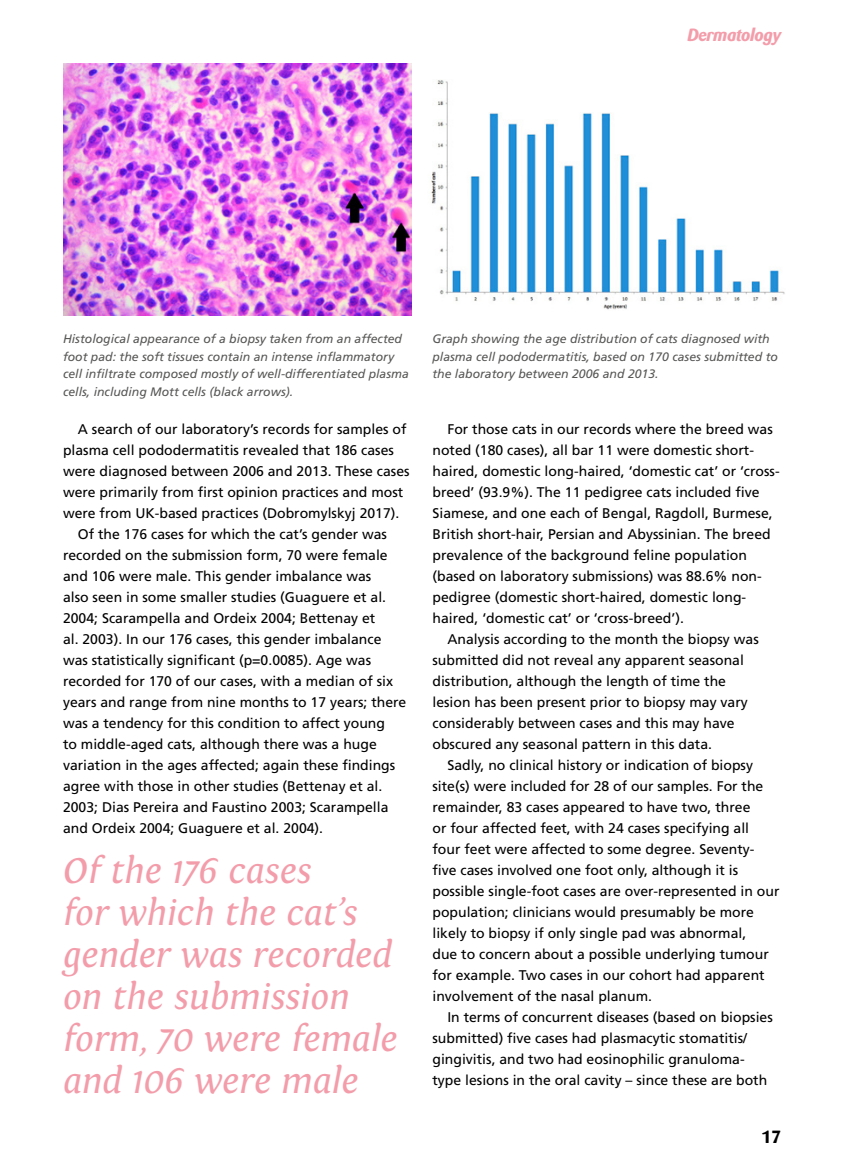
<style>
.page{position:relative;width:844px;height:1166px;background:#fff}
.page>*{position:absolute;margin:0;border:0;box-sizing:border-box;transform-origin:0 0}
.t1{font:italic 37.62px/42px "Fontin";color:#f39daa}
.t2{font:italic 700 17.5px "Barmeno BQ";letter-spacing:-.01em;color:#f39daa}
.t3{font:700 17.5px "Barmeno BQ";color:#000}
.t4{font:14px/21px "Frutiger";color:#000}
.t5{font:italic 12.25px/17.5px "Frutiger";color:#575756}
</style>
<div class="page">
<hr style="left:0;top:63px;width:1px;height:252px;background:#f39daa">
<img style="left:430px;top:80px;width:355px;height:230px">
<img style="left:63px;top:63px;width:348px;height:253px">
<p class="t2" style="left:687px;top:24px;width:95px">Dermatology</p>
<p class="t5" style="left:63px;top:330px;width:347px">Histological appearance of a biopsy taken from an affected foot pad: the soft tissues contain an intense inflammatory cell infiltrate composed mostly of well-differentiated plasma cells, including Mott cells (black arrows).</p>
<p class="t4" style="left:78px;top:419px;width:330px">A search of our laboratory’s records for samples of</p>
<p class="t4" style="left:63px;top:440px;width:332px">plasma cell pododermatitis revealed that 186 cases</p>
<p class="t4" style="left:63px;top:461px;width:348px">were diagnosed between 2006 and 2013. These cases</p>
<p class="t4" style="left:63px;top:482px;width:341px">were primarily from first opinion practices and most</p>
<p class="t4" style="left:63px;top:503px;width:338px">were from UK-based practices (Dobromylskyj 2017).</p>
<p class="t4" style="left:78px;top:524px;width:310px">Of the 176 cases for which the cat’s gender was</p>
<p class="t4" style="left:63px;top:545px;width:326px">recorded on the submission form, 70 were female</p>
<p class="t4" style="left:63px;top:566px;width:310px">and 106 were male. This gender imbalance was</p>
<p class="t4" style="left:63px;top:587px;width:324px">also seen in some smaller studies (Guaguere et al.</p>
<p class="t4" style="left:63px;top:608px;width:314px">2004; Scarampella and Ordeix 2004; Bettenay et</p>
<p class="t4" style="left:63px;top:629px;width:320px">al. 2003). In our 176 cases, this gender imbalance</p>
<p class="t4" style="left:63px;top:650px;width:309px">was statistically significant (p=0.0085). Age was</p>
<p class="t4" style="left:63px;top:671px;width:331px">recorded for 170 of our cases, with a median of six</p>
<p class="t4" style="left:63px;top:692px;width:345px">years and range from nine months to 17 years; there</p>
<p class="t4" style="left:63px;top:713px;width:323px">was a tendency for this condition to affect young</p>
<p class="t4" style="left:63px;top:734px;width:315px">to middle-aged cats, although there was a huge</p>
<p class="t4" style="left:63px;top:755px;width:333px">variation in the ages affected; again these findings</p>
<p class="t4" style="left:63px;top:776px;width:320px">agree with those in other studies (Bettenay et al.</p>
<p class="t4" style="left:63px;top:797px;width:327px">2003; Dias Pereira and Faustino 2003; Scarampella</p>
<p class="t4" style="left:63px;top:818px;width:261px">and Ordeix 2004; Guaguere et al. 2004).</p>
<h1 class="t1" style="left:63px;top:849px;width:336px">Of the 176 cases<br>for which the cat’s gender was recorded on the submission form, 70 were female and 106 were male</h1>
<p class="t5" style="left:432px;top:330px;width:347px">Graph showing the age distribution of cats diagnosed with plasma cell pododermatitis, based on 170 cases submitted to the laboratory between 2006 and 2013.</p>
<p class="t4" style="left:432px;top:419px;width:348px;text-indent:15px">For those cats in our records where the breed was noted (180 cases), all bar 11 were domestic short&shy;haired, domestic long-haired, ‘domestic cat’ or ‘cross&shy;breed’ (93.9%). The 11 pedigree cats included five Siamese, and one each of Bengal, Ragdoll, Burmese, British short-hair, Persian and Abyssinian. The breed prevalence of the background feline population (based on laboratory submissions) was 88.6% non&shy;pedigree (domestic short-haired, domestic long&shy;haired, ‘domestic cat’ or ‘cross-breed’).</p>
<p class="t4" style="left:432px;top:629px;width:328px;text-indent:15px">Analysis according to the month the biopsy was submitted did not reveal any apparent seasonal distribution, although the length of time the lesion has been present prior to biopsy may vary considerably between cases and this may have obscured any seasonal pattern in this data.</p>
<p class="t4" style="left:432px;top:755px;width:348px;text-indent:15px">Sadly, no clinical history or indication of biopsy site(s) were included for 28 of our samples. For the remainder, 83 cases appeared to have two, three<br>or four affected feet, with 24 cases specifying all four feet were affected to some degree. Seventy&shy;five cases involved one foot only, although it is possible single-foot cases are over-represented in our population; clinicians would presumably be more likely to biopsy if only single pad was abnormal,<br>due to concern about a possible underlying tumour for example. Two cases in our cohort had apparent involvement of the nasal planum.</p>
<p class="t4" style="left:432px;top:1007px;width:342px;text-indent:15px">In terms of concurrent diseases (based on biopsies submitted) five cases had plasmacytic stomatitis/ gingivitis, and two had eosinophilic granuloma&shy;type lesions in the oral cavity – since these are both</p>
<p class="t3" style="left:761px;top:1126px;width:20px">17</p>
</div>
